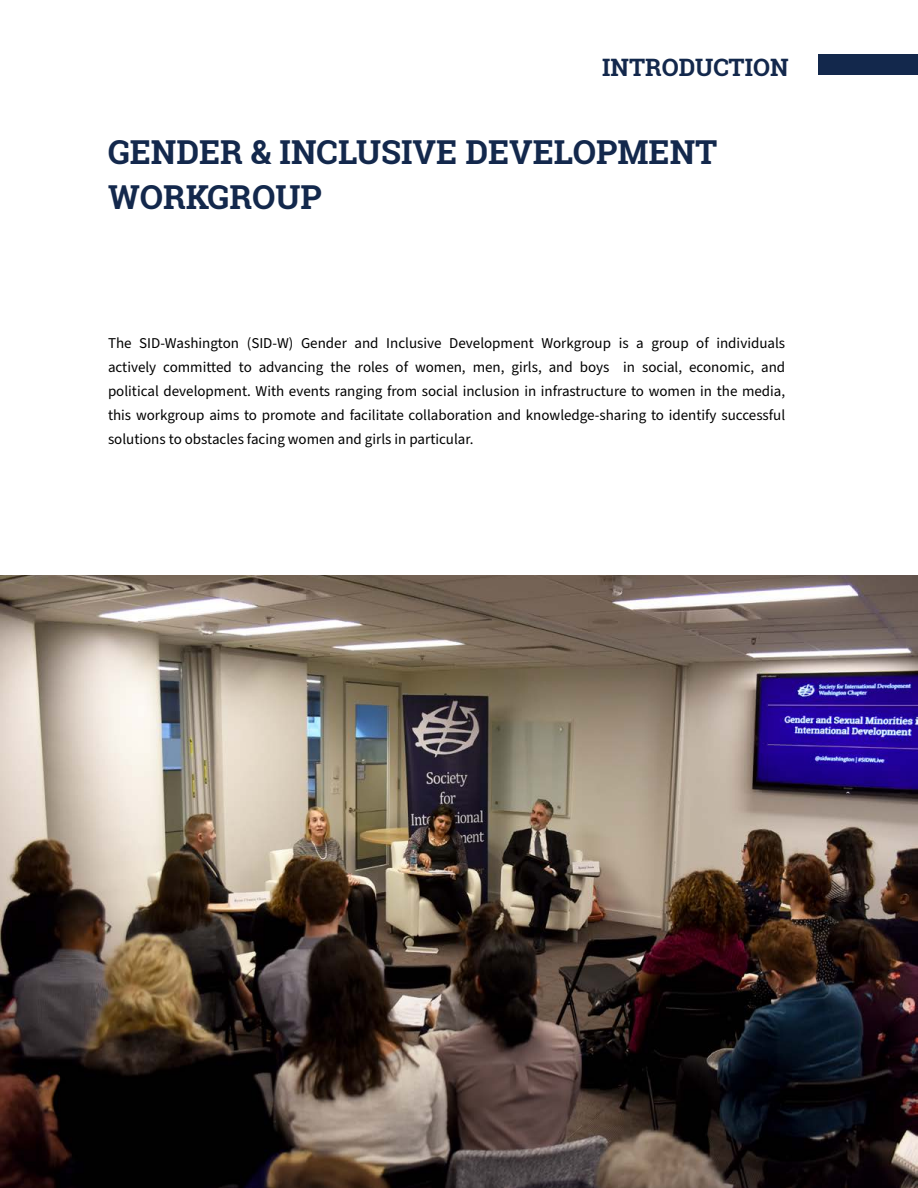
<style>
.page{position:relative;width:918px;height:1188px;background:#fff}
.page>*{position:absolute;margin:0;border:0;box-sizing:border-box;transform-origin:0 0}
.t1{font:700 33px/45px "Roboto Slab";color:#13284c}
.t2{font:700 24px "Roboto Slab";color:#13284c}
.t3{font:15px/24px "Source Sans Pro";color:#000;text-align:justify}
</style>
<div class="page">
<div style="left:818px;top:54px;width:100px;height:21px;background:#13284c"></div>
<img style="left:0;top:575px;width:918px;height:613px">
<h2 class="t2" style="left:602px;top:51px;width:188px">INTRODUCTION</h2>
<h1 class="t1" style="left:108px;top:129px;width:611px">GENDER &amp; INCLUSIVE DEVELOPMENT<br>WORKGROUP</h1>
<p class="t3" style="left:108px;top:331px;width:679px">The SID-Washington (SID-W) Gender and Inclusive Development Workgroup is a group of individuals actively committed to advancing the roles of women, men, girls, and boys in social, economic, and political development. With events ranging from social inclusion in infrastructure to women in the media, this workgroup aims to promote and facilitate collaboration and knowledge-sharing to identify successful solutions to obstacles facing women and girls in particular.</p>
</div>
